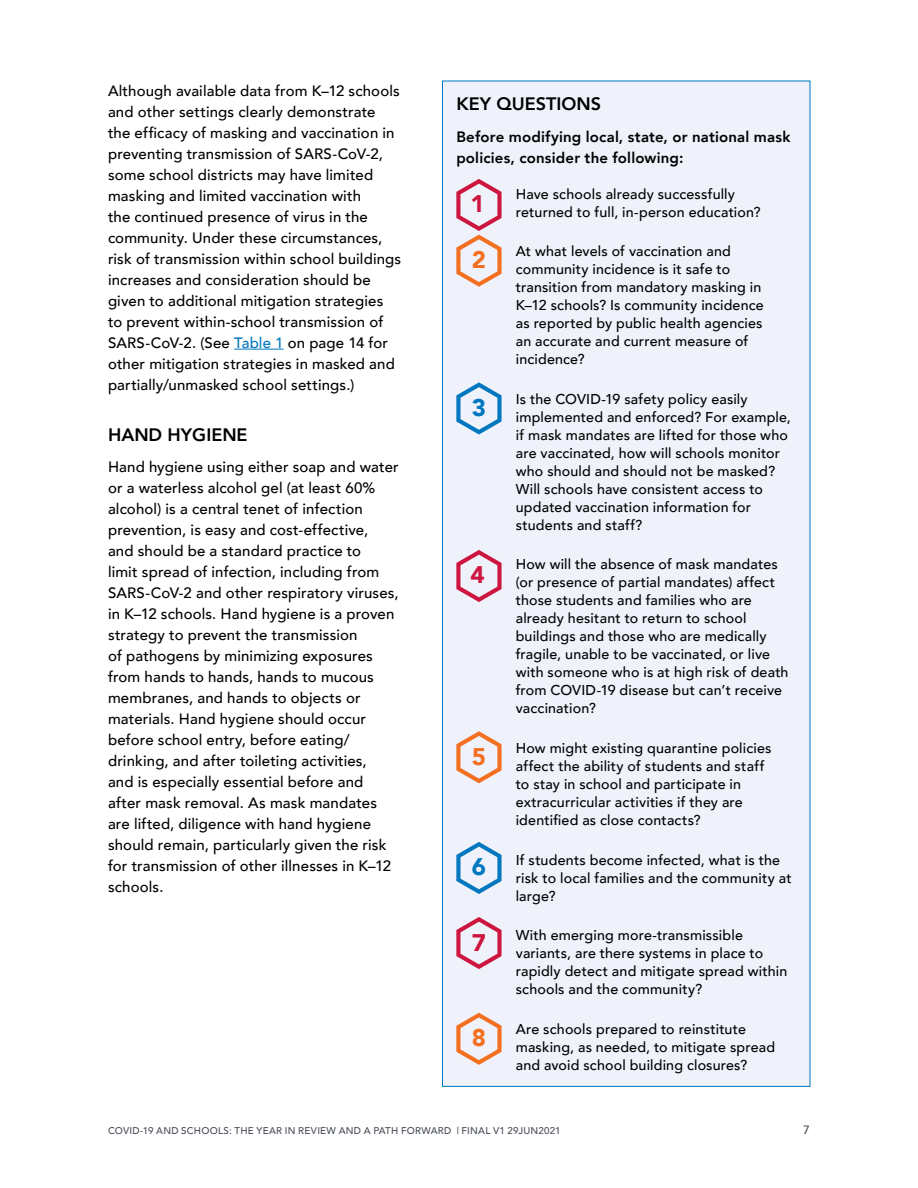
<style>
.page{position:relative;width:918px;height:1188px;background:#fff}
.page>*{position:absolute;margin:0;border:0;box-sizing:border-box;transform-origin:0 0}
.t1{font:900 24px "Avenir";color:#cd163f}
.t2{font:900 24px "Avenir";color:#f36f21}
.t3{font:900 24px "Avenir";color:#0077be}
.t4{font:800 18px "Avenir";color:#000}
.t5{font:500 15px/21px "Avenir";letter-spacing:.01em;color:#000}
.t6{font:800 15px/21px "Avenir";letter-spacing:.01em;color:#000}
.Numbered_List{font:500 14.25px/18px "Avenir";letter-spacing:.01em;color:#000}
.t7{font:500 12px "Avenir";color:#474c55}
.t8{font:500 9.75px "Avenir";letter-spacing:.025em;color:#474c55}
.s1{color:#0077be}
</style>
<div class="page">
<div style="left:442px;top:81px;width:368px;height:1005px;background:#eff2fa"></div>
<hr style="left:234px;top:349px;width:50px;height:1px;background:#0077be">
<svg style="left:456px;top:382px;width:46px;height:53px"></svg>
<svg style="left:456px;top:842px;width:46px;height:52px"></svg>
<svg style="left:456px;top:550px;width:46px;height:52px"></svg>
<svg style="left:456px;top:917px;width:46px;height:52px"></svg>
<svg style="left:456px;top:731px;width:46px;height:52px"></svg>
<svg style="left:456px;top:1013px;width:46px;height:52px"></svg>
<svg style="left:456px;top:179px;width:46px;height:108px"></svg>
<p class="t5" style="left:108px;top:79px;width:295px">Although available data from K–12 schools and other settings clearly demonstrate the efficacy of masking and vaccination in preventing transmission of SARS-CoV-2, some school districts may have limited masking and limited vaccination with<br>the continued presence of virus in the community. Under these circumstances, risk of transmission within school buildings increases and consideration should be given to additional mitigation strategies to prevent within-school transmission of SARS-CoV-2. (See <span class="s1">Table 1</span> on page 14 for other mitigation strategies in masked and partially/unmasked school settings.)</p>
<p class="t4" style="left:108px;top:420px;width:141px">HAND HYGIENE</p>
<p class="t5" style="left:108px;top:456px;width:292px">Hand hygiene using either soap and water or a waterless alcohol gel (at least 60% alcohol) is a central tenet of infection prevention, is easy and cost-effective,<br>and should be a standard practice to<br>limit spread of infection, including from SARS-CoV-2 and other respiratory viruses, in K–12 schools. Hand hygiene is a proven strategy to prevent the transmission<br>of pathogens by minimizing exposures from hands to hands, hands to mucous membranes, and hands to objects or materials. Hand hygiene should occur before school entry, before eating/ drinking, and after toileting activities,<br>and is especially essential before and after mask removal. As mask mandates are lifted, diligence with hand hygiene should remain, particularly given the risk for transmission of other illnesses in K–12 schools.</p>
<p class="t4" style="left:456px;top:90px;width:146px">KEY QUESTIONS</p>
<p class="t6" style="left:456px;top:126px;width:336px">Before modifying local, state, or national mask policies, consider the following:</p>
<p class="Numbered_List" style="left:516px;top:184px;width:246px">Have schools already successfully returned to full, in-person education?</p>
<p class="Numbered_List" style="left:516px;top:241px;width:250px">At what levels of vaccination and community incidence is it safe to transition from mandatory masking in<br>K–12 schools? Is community incidence as reported by public health agencies an accurate and current measure of incidence?</p>
<p class="Numbered_List" style="left:516px;top:389px;width:277px">Is the COVID-19 safety policy easily implemented and enforced? For example, if mask mandates are lifted for those who are vaccinated, how will schools monitor who should and should not be masked?<br>Will schools have consistent access to updated vaccination information for students and staff?</p>
<p class="Numbered_List" style="left:516px;top:555px;width:274px">How will the absence of mask mandates (or presence of partial mandates) affect those students and families who are already hesitant to return to school buildings and those who are medically fragile, unable to be vaccinated, or live with someone who is at high risk of death from COVID-19 disease but can’t receive vaccination?</p>
<p class="Numbered_List" style="left:516px;top:738px;width:257px">How might existing quarantine policies affect the ability of students and staff to stay in school and participate in extracurricular activities if they are identified as close contacts?</p>
<p class="Numbered_List" style="left:516px;top:850px;width:277px">If students become infected, what is the risk to local families and the community at large?</p>
<p class="Numbered_List" style="left:516px;top:925px;width:273px">With emerging more-transmissible variants, are there systems in place to rapidly detect and mitigate spread within schools and the community?</p>
<p class="Numbered_List" style="left:516px;top:1019px;width:261px">Are schools prepared to reinstitute masking, as needed, to mitigate spread and avoid school building closures?</p>
<p class="t1" style="left:470px;top:184px;width:16px">1</p>
<p class="t2" style="left:472px;top:239px;width:16px">2</p>
<p class="t3" style="left:472px;top:387px;width:16px">3</p>
<p class="t1" style="left:470px;top:555px;width:16px">4</p>
<p class="t2" style="left:472px;top:736px;width:16px">5</p>
<p class="t3" style="left:472px;top:847px;width:16px">6</p>
<p class="t1" style="left:472px;top:922px;width:16px">7</p>
<p class="t2" style="left:472px;top:1017px;width:16px">8</p>
<p class="t8" style="left:108px;top:1122px;width:454px">COVID-19 AND SCHOOLS: THE YEAR IN REVIEW AND A PATH FORWARD | FINAL V1 29JUN2021</p>
<p class="t7" style="left:803px;top:1119px;width:8px">7</p>
</div>
